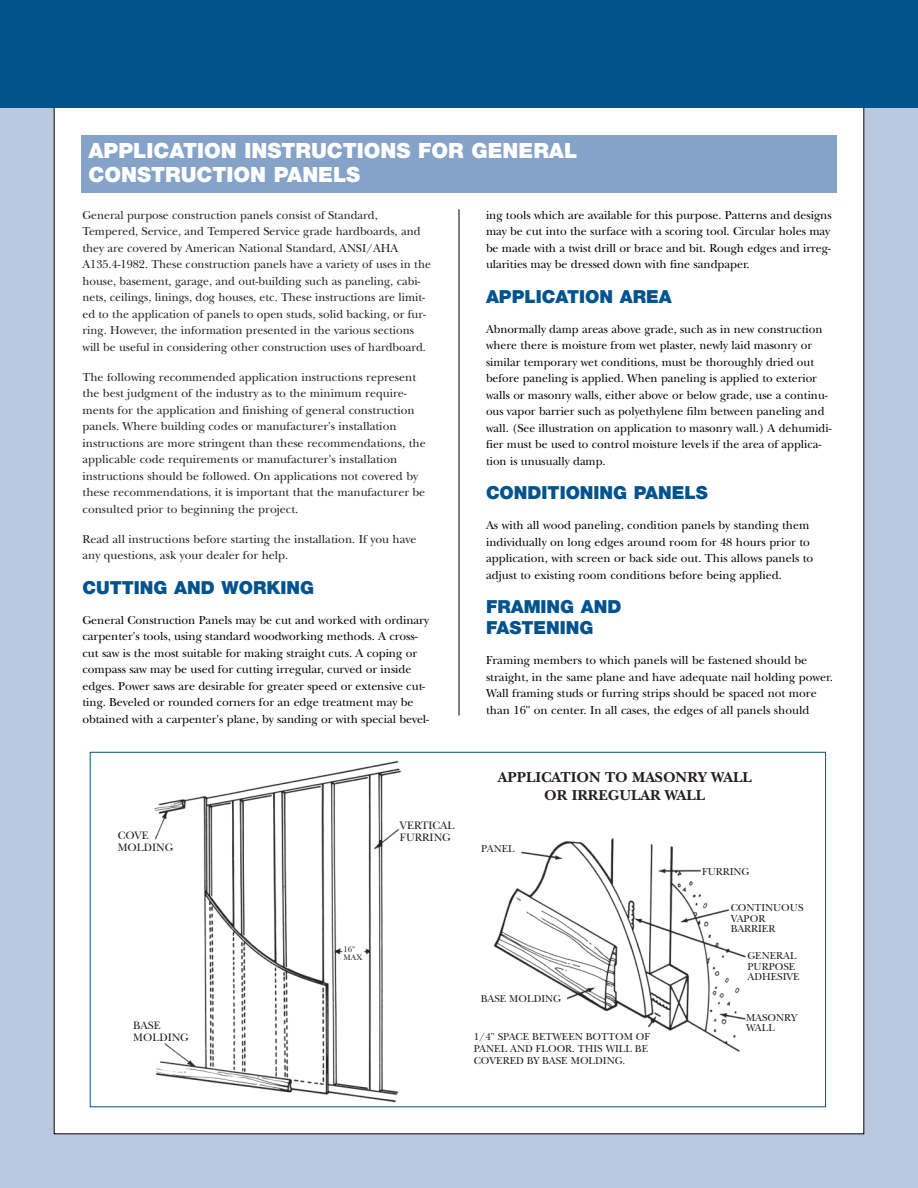
<style>
.page{position:relative;width:918px;height:1188px;background:#bbc9e0}
.page>*{position:absolute;margin:0;border:0;box-sizing:border-box;transform-origin:0 0}
.t1{font:900 21px/24px "Helvetica Neue";color:#fff}
.t2{font:900 18px/21px "Helvetica Neue";color:#00538d}
.t3{font:700 15px/18px "New Baskerville";color:#231f20;text-align:center}
.t4{font:12px/16.5px "New Baskerville";color:#000}
.t5{font:12px/16.5px "New Baskerville";color:#231f20}
.t6{font:11.25px/12px "New Baskerville";color:#231f20}
.t7{font:10.5px/10.5px "New Baskerville";color:#231f20}
.t8{font:8.25px/8.2px "New Baskerville";color:#231f20}
</style>
<div class="page">
<div style="left:54px;top:30px;width:810px;height:1104px;background:#fff"></div>
<div style="left:0;top:0;width:918px;height:108px;background:#00538d"></div>
<img style="left:150px;top:760px;width:596px;height:343px">
<div style="left:81px;top:135px;width:756px;height:58px;background:#85a2c8"></div>
<hr style="left:459px;top:209px;width:1px;height:507px;background:#000">
<h1 class="t1" style="left:88px;top:140px;width:490px">APPLICATION INSTRUCTIONS FOR GENERAL<br>CONSTRUCTION PANELS</h1>
<p class="t5" style="left:82px;top:208px;width:350px">General purpose construction panels consist of Standard, Tempered, Service, and Tempered Service grade hardboards, and they are covered by American National Standard, ANSI/AHA A135.4-1982. These construction panels have a variety of uses in the house, basement, garage, and out-building such as paneling, cabi&shy;nets, ceilings, linings, dog houses, etc. These instructions are limit&shy;ed to the application of panels to open studs, solid backing, or fur&shy;ring. However, the information presented in the various sections will be useful in considering other construction uses of hardboard.</p>
<p class="t5" style="left:82px;top:370px;width:345px">The following recommended application instructions represent the best judgment of the industry as to the minimum require&shy;ments for the application and finishing of general construction panels. Where building codes or manufacturer's installation instructions are more stringent than these recommendations, the applicable code requirements or manufacturer's installation instructions should be followed. On applications not covered by these recommendations, it is important that the manufacturer be consulted prior to beginning the project.</p>
<p class="t5" style="left:82px;top:532px;width:336px">Read all instructions before starting the installation. If you have any questions, ask your dealer for help.</p>
<h2 class="t2" style="left:82px;top:579px;width:233px">CUTTING AND WORKING</h2>
<p class="t4" style="left:82px;top:613px;width:348px">General Construction Panels may be cut and worked with ordinary carpenter's tools, using standard woodworking methods. A cross&shy;cut saw is the most suitable for making straight cuts. A coping or compass saw may be used for cutting irregular, curved or inside edges. Power saws are desirable for greater speed or extensive cut&shy;ting. Beveled or rounded corners for an edge treatment may be obtained with a carpenter's plane, by sanding or with special bevel-</p>
<p class="t6" style="left:118px;top:830px;width:57px">COVE<br>MOLDING</p>
<p class="t6" style="left:400px;top:821px;width:56px">VERTICAL<br>FURRING</p>
<p class="t6" style="left:133px;top:1021px;width:57px">BASE<br>MOLDING</p>
<p class="t8" style="left:344px;top:946px;width:20px">16"<br>MAX</p>
<p class="t4" style="left:486px;top:208px;width:347px;text-align:justify">ing tools which are available for this purpose. Patterns and designs may be cut into the surface with a scoring tool. Circular holes may be made with a twist drill or brace and bit. Rough edges and irreg&shy;ularities may be dressed down with fine sandpaper.</p>
<h2 class="t2" style="left:486px;top:288px;width:187px">APPLICATION AREA</h2>
<p class="t4" style="left:486px;top:322px;width:347px">Abnormally damp areas above grade, such as in new construction where there is moisture from wet plaster, newly laid masonry or similar temporary wet conditions, must be thoroughly dried out before paneling is applied. When paneling is applied to exterior walls or masonry walls, either above or below grade, use a continu&shy;ous vapor barrier such as polyethylene film between paneling and wall. (See illustration on application to masonry wall.) A dehumidi&shy;fier must be used to control moisture levels if the area of applica&shy;tion is unusually damp.</p>
<h2 class="t2" style="left:486px;top:484px;width:223px">CONDITIONING PANELS</h2>
<p class="t4" style="left:486px;top:519px;width:329px">As with all wood paneling, condition panels by standing them individually on long edges around room for 48 hours prior to application, with screen or back side out. This allows panels to adjust to existing room conditions before being applied.</p>
<h2 class="t2" style="left:486px;top:598px;width:137px">FRAMING AND<br>FASTENING</h2>
<p class="t4" style="left:486px;top:654px;width:348px">Framing members to which panels will be fastened should be straight, in the same plane and have adequate nail holding power.<br>Wall framing studs or furring strips should be spaced not more than 16" on center. In all cases, the edges of all panels should</p>
<p class="t3" style="left:498px;top:770px;width:255px">APPLICATION TO MASONRY WALL<br>OR IRREGULAR WALL</p>
<p class="t7" style="left:481px;top:845px;width:35px">PANEL</p>
<p class="t7" style="left:481px;top:994px;width:82px">BASE MOLDING</p>
<p class="t7" style="left:474px;top:1032px;width:178px;line-height:12px">1/4" SPACE BETWEEN BOTTOM OF<br>PANEL AND FLOOR. THIS WILL BE<br>COVERED BY BASE MOLDING.</p>
<p class="t7" style="left:702px;top:868px;width:49px">FURRING</p>
<p class="t7" style="left:731px;top:904px;width:74px">CONTINUOUS<br>VAPOR<br>BARRIER</p>
<p class="t7" style="left:747px;top:952px;width:54px">GENERAL<br>PURPOSE<br>ADHESIVE</p>
<p class="t7" style="left:746px;top:1013px;width:52px">MASONRY<br>WALL</p>
</div>
